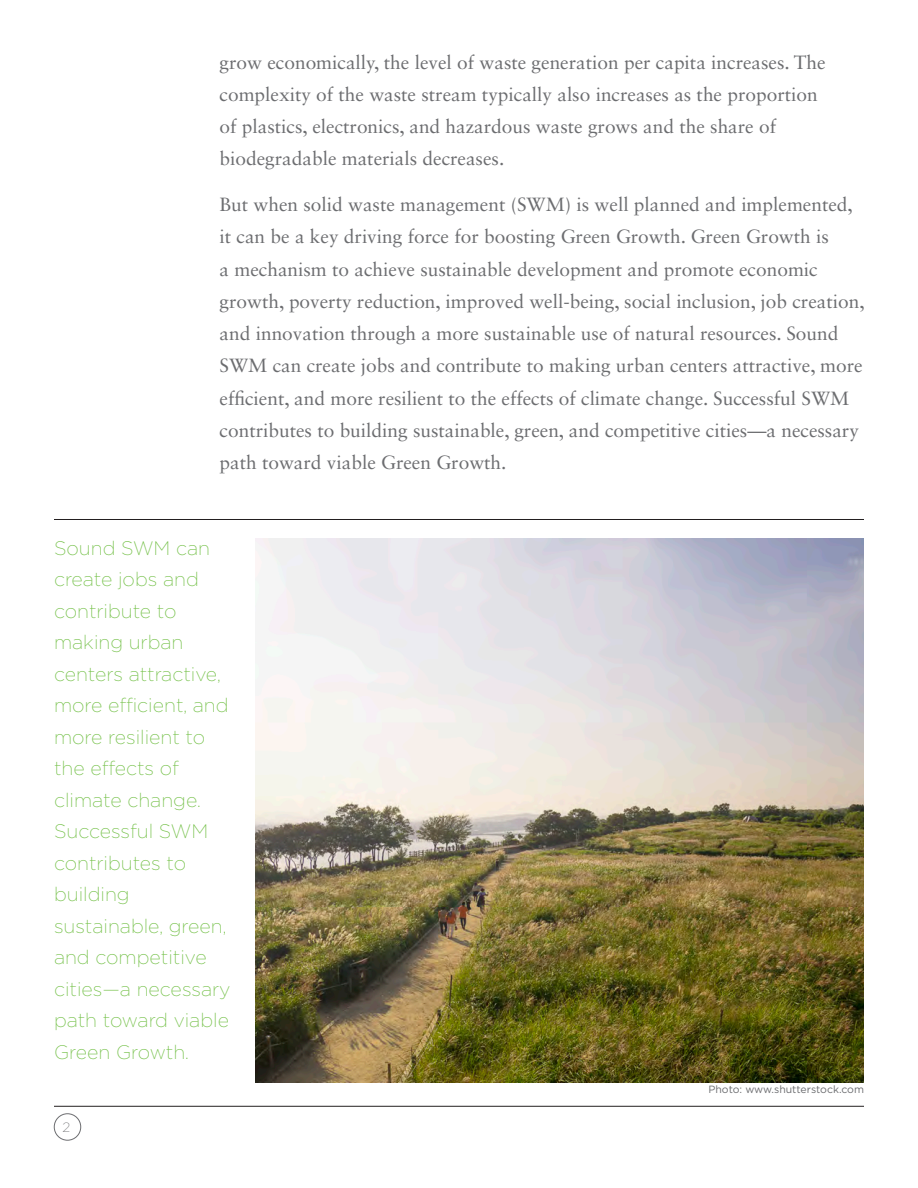
<style>
.page{position:relative;width:918px;height:1188px;background:#fff}
.page>*{position:absolute;margin:0;border:0;box-sizing:border-box;transform-origin:0 0}
.pull_quote{font:200 19.5px/31.5px "Gotham";color:#71bf44}
.intro{font:19.2px/32.2px "Sabon LT Std";color:#6c6d70}
.t1{font:200 13.5px "Gotham";color:#6c6d70}
.photo_credit_rule_be{font:10.5px "Gotham";color:#6c6d70}
</style>
<div class="page">
<div style="left:54px;top:1113px;width:27px;height:27px;border:1px solid #6c6d70;border-radius:50%"></div>
<hr style="left:54px;top:519px;width:810px;height:1px;background:#231f20">
<img style="left:256px;top:539px;width:608px;height:544px">
<hr style="left:54px;top:1106px;width:810px;height:1px;background:#231f20">
<p class="intro" style="left:220px;top:46px;width:608px">grow economically, the level of waste generation per capita increases. The complexity of the waste stream typically also increases as the proportion of plastics, electronics, and hazardous waste grows and the share of biodegradable materials decreases.</p>
<p class="intro" style="left:220px;top:188px;width:647px">But when solid waste management (SWM) is well planned and implemented, it can be a key driving force for boosting Green Growth. Green Growth is<br>a mechanism to achieve sustainable development and promote economic growth, poverty reduction, improved well-being, social inclusion, job creation, and innovation through a more sustainable use of natural resources. Sound SWM can create jobs and contribute to making urban centers attractive, more efficient, and more resilient to the effects of climate change. Successful SWM contributes to building sustainable, green, and competitive cities—a necessary path toward viable Green Growth.</p>
<p class="pull_quote" style="left:54px;top:532px;width:178px">Sound SWM can create jobs and contribute to making urban centers attractive, more efficient, and more resilient to the effects of climate change.<br>Successful SWM contributes to building sustainable, green, and competitive cities—a necessary path toward viable<br>Green Growth.</p>
<p class="t1" style="left:63px;top:1120px;width:9px">2</p>
<p class="photo_credit_rule_be" style="left:708px;top:1083px;width:157px">Photo: www.shutterstock.com</p>
</div>
